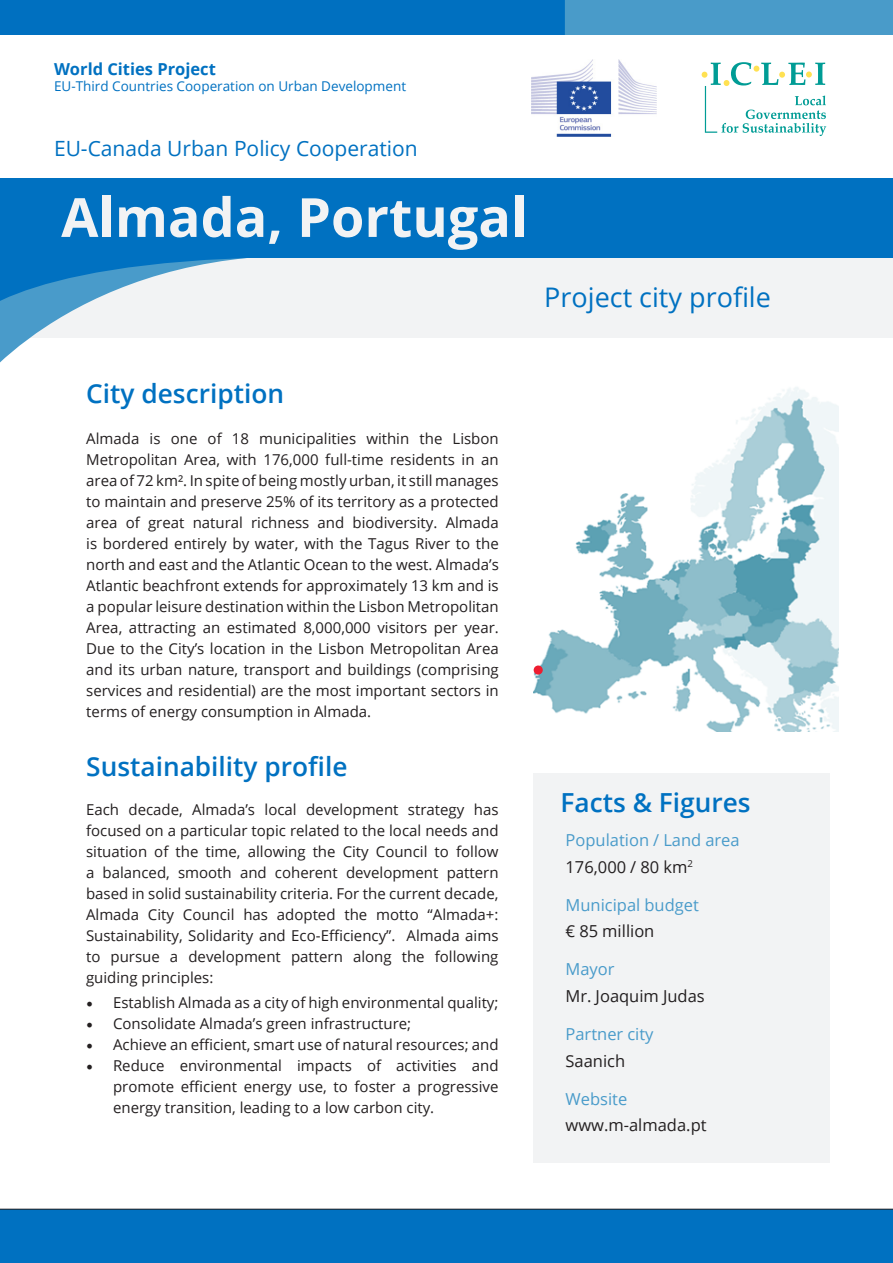
<style>
.page{position:relative;width:893px;height:1263px;background:#fff}
.page>*{position:absolute;margin:0;border:0;box-sizing:border-box;transform-origin:0 0}
.t1{font:700 54px "Open Sans";color:#f2f3f4}
.t2{font:27px "Open Sans";color:#0071c1}
.t3{font:600 26.25px "Open Sans";color:#0071c1}
.t4{font:21px "Open Sans";color:#0071c1}
.Box_Text{font:16.5px "Open Sans";color:#231f20}
.Box_Heading{font:16.5px "Open Sans";color:#499bca}
.t5{font:700 16.5px "Open Sans";color:#0071c1}
.t6{font:15px/21px "Open Sans";color:#231f20;text-align:justify}
.t7{font:13.5px "Open Sans";color:#0071c1}
.s1{font-family:"Minion Pro";font-size:18px}
</style>
<div class="page">
<div style="left:0;top:258px;width:893px;height:80px;background:#f2f3f4"></div>
<div style="left:533px;top:774px;width:296px;height:389px;background:#f2f3f4"></div>
<svg style="left:0;top:258px;width:247px;height:105px"></svg>
<div style="left:0;top:179px;width:893px;height:79px;background:#0071c1"></div>
<div style="left:0;top:1209px;width:893px;height:54px;background:#0071c1"></div>
<img style="left:531px;top:59px;width:125px;height:77px">
<svg style="left:702px;top:62px;width:124px;height:74px"></svg>
<img style="left:0;top:0;width:893px;height:34px">
<img style="left:534px;top:387px;width:305px;height:344px">
<div style="left:534px;top:665px;width:9px;height:9px;background:#ee1d30;border-radius:50%"></div>
<p class="t5" style="left:54px;top:58px;width:163px">World Cities Project</p>
<p class="t7" style="left:54px;top:77px;width:354px">EU-Third Countries Cooperation on Urban Development</p>
<p class="t4" style="left:54px;top:134px;width:365px">EU-Canada Urban Policy Cooperation</p>
<p class="t1" style="left:61px;top:179px;width:468px">Almada, Portugal</p>
<p class="t2" style="left:544px;top:279px;width:228px">Project city profile</p>
<p class="t3" style="left:86px;top:375px;width:199px">City description</p>
<p class="t6" style="left:86px;top:427px;width:414px">Almada is one of 18 municipalities within the Lisbon Metropolitan Area, with 176,000 full-time residents in an area of 72 km². In spite of being mostly urban, it still manages to maintain and preserve 25% of its territory as a protected area of great natural richness and biodiversity. Almada is bordered entirely by water, with the Tagus River to the north and east and the Atlantic Ocean to the west. Almada’s Atlantic beachfront extends for approximately 13 km and is a popular leisure destination within the Lisbon Metropolitan Area, attracting an estimated 8,000,000 visitors per year.<br>Due to the City’s location in the Lisbon Metropolitan Area and its urban nature, transport and buildings (comprising services and residential) are the most important sectors in terms of energy consumption in Almada.</p>
<p class="t3" style="left:86px;top:748px;width:263px">Sustainability profile</p>
<p class="t6" style="left:86px;top:799px;width:414px">Each decade, Almada’s local development strategy has focused on a particular topic related to the local needs and situation of the time, allowing the City Council to follow a balanced, smooth and coherent development pattern based in solid sustainability criteria. For the current decade, Almada City Council has adopted the motto “Almada+:<br>Sustainability, Solidarity and Eco-Efficiency”. Almada aims to pursue a development pattern along the following guiding principles:</p>
<p class="t6" style="left:86px;top:992px;width:414px"><span class="s1">•</span> Establish Almada as a city of high environmental quality;</p>
<p class="t6" style="left:86px;top:1013px;width:327px"><span class="s1">•</span> Consolidate Almada’s green infrastructure;</p>
<p class="t6" style="left:86px;top:1034px;width:414px"><span class="s1">•</span> Achieve an efficient, smart use of natural resources; and</p>
<p class="t6" style="left:113px;top:1055px;width:387px;text-indent:-27px"><span class="s1">•</span> Reduce environmental impacts of activities and promote efficient energy use, to foster a progressive energy transition, leading to a low carbon city.</p>
<p class="t3" style="left:561px;top:784px;width:192px">Facts &amp; Figures</p>
<p class="Box_Heading" style="left:565px;top:829px;width:176px">Population / Land area</p>
<p class="Box_Text" style="left:565px;top:855px;width:129px">176,000 / 80 km<sup>2</sup></p>
<p class="Box_Heading" style="left:565px;top:893px;width:135px">Municipal budget</p>
<p class="Box_Text" style="left:565px;top:920px;width:90px">€ 85 million</p>
<p class="Box_Heading" style="left:565px;top:958px;width:51px">Mayor</p>
<p class="Box_Text" style="left:565px;top:984px;width:141px">Mr. Joaquim Judas</p>
<p class="Box_Heading" style="left:565px;top:1023px;width:90px">Partner city</p>
<p class="Box_Text" style="left:565px;top:1049px;width:61px">Saanich</p>
<p class="Box_Heading" style="left:565px;top:1087px;width:63px">Website</p>
<p class="Box_Text" style="left:565px;top:1114px;width:143px">www.m-almada.pt</p>
</div>
